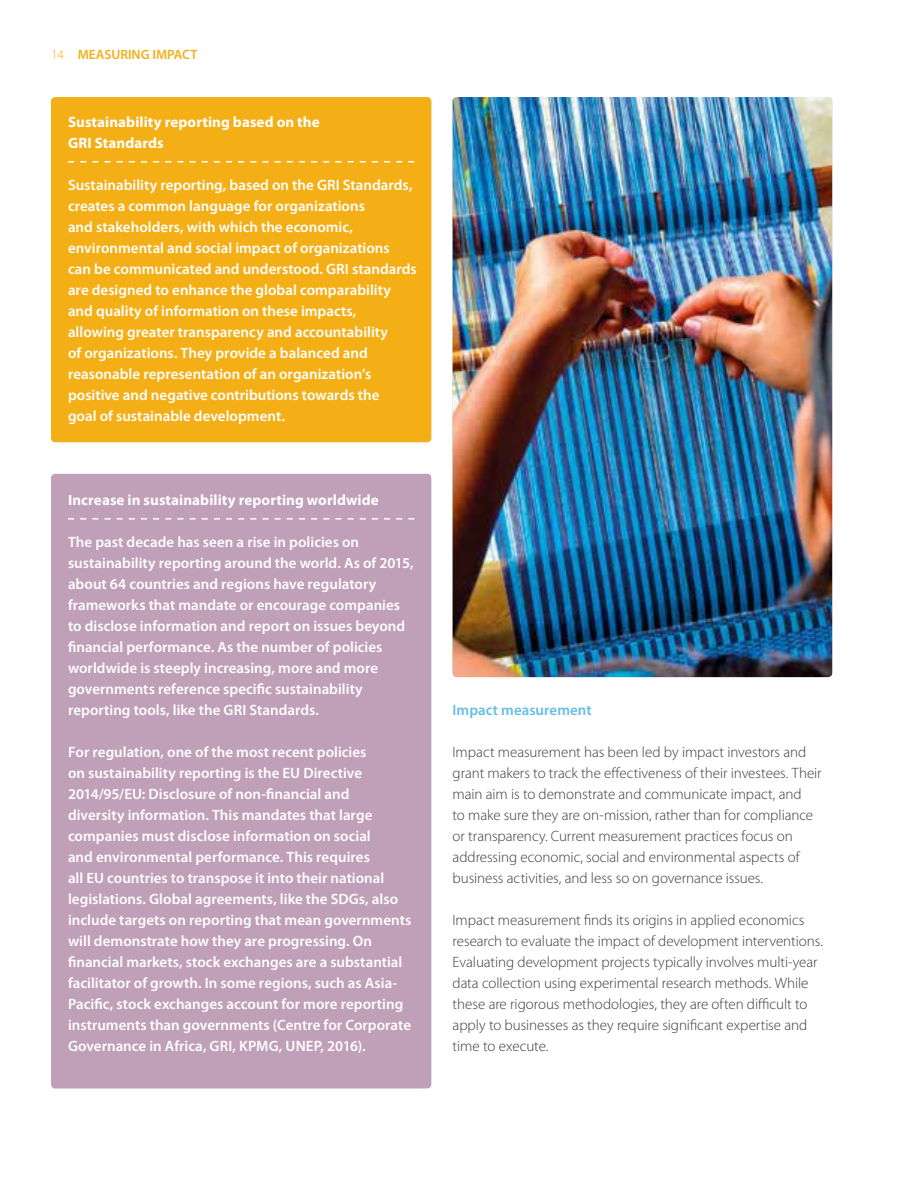
<style>
.page{position:relative;width:918px;height:1188px;background:#fff}
.page>*{position:absolute;margin:0;border:0;box-sizing:border-box;transform-origin:0 0}
.t1{font:600 15px/21px "Myriad Pro";color:#fff}
.t2{font:300 15px/21px "Myriad Pro";letter-spacing:-.005em;color:#3c3c3b}
.t3{font:700 15px/21px "Myriad Pro";letter-spacing:.005em;color:#fff}
.t4{font:600 15px "Myriad Pro";letter-spacing:.005em;color:#64bee6}
.t5{font:600 13.5px "Myriad Pro";color:#f4af17}
.s1{font-weight:300}
</style>
<div class="page">
<div style="left:51px;top:474px;width:380px;height:615px;background:#c09fb9;border-radius:4px"></div>
<div style="left:51px;top:97px;width:380px;height:345px;background:#f4af17;border-radius:4px"></div>
<svg style="left:68px;top:161px;width:346px;height:2px"></svg>
<svg style="left:68px;top:518px;width:346px;height:2px"></svg>
<img style="left:453px;top:97px;width:379px;height:580px">
<p class="t5" style="left:51px;top:47px;width:148px"><span class="s1">14</span> MEASURING IMPACT</p>
<p class="t3" style="left:68px;top:112px;width:253px">Sustainability reporting based on the<br>GRI Standards</p>
<p class="t1" style="left:68px;top:175px;width:350px">Sustainability reporting, based on the GRI Standards, creates a common language for organizations<br>and stakeholders, with which the economic, environmental and social impact of organizations<br>can be communicated and understood. GRI standards are designed to enhance the global comparability and quality of information on these impacts,<br>allowing greater transparency and accountability<br>of organizations. They provide a balanced and reasonable representation of an organization’s positive and negative contributions towards the<br>goal of sustainable development.</p>
<p class="t3" style="left:68px;top:490px;width:312px">Increase in sustainability reporting worldwide</p>
<p class="t1" style="left:68px;top:532px;width:347px">The past decade has seen a rise in policies on sustainability reporting around the world. As of 2015, about 64 countries and regions have regulatory frameworks that mandate or encourage companies to disclose information and report on issues beyond financial performance. As the number of policies worldwide is steeply increasing, more and more governments reference specific sustainability reporting tools, like the GRI Standards.</p>
<p class="t1" style="left:68px;top:742px;width:345px">For regulation, one of the most recent policies<br>on sustainability reporting is the EU Directive 2014/95/EU: Disclosure of non-financial and<br>diversity information. This mandates that large companies must disclose information on social<br>and environmental performance. This requires<br>all EU countries to transpose it into their national legislations. Global agreements, like the SDGs, also include targets on reporting that mean governments will demonstrate how they are progressing. On financial markets, stock exchanges are a substantial facilitator of growth. In some regions, such as Asia-Pacific, stock exchanges account for more reporting instruments than governments (Centre for Corporate Governance in Africa, GRI, KPMG, UNEP, 2016).</p>
<p class="t4" style="left:453px;top:702px;width:141px">Impact measurement</p>
<p class="t2" style="left:453px;top:742px;width:371px">I mpact measurement has been led by impact investors and grant makers to track the effectiveness of their investees. Their main aim is to demonstrate and communicate impact, and<br>to make sure they are on-mission, rather than for compliance or transparency. Current measurement practices focus on addressing economic, social and environmental aspects of business activities, and less so on governance issues.</p>
<p class="t2" style="left:453px;top:910px;width:372px">I mpact measurement finds its origins in applied economics research to evaluate the impact of development interventions.<br>Evaluating development projects typically involves multi-year data collection using experimental research methods. While these are rigorous methodologies, they are often difficult to apply to businesses as they require significant expertise and time to execute.</p>
</div>
